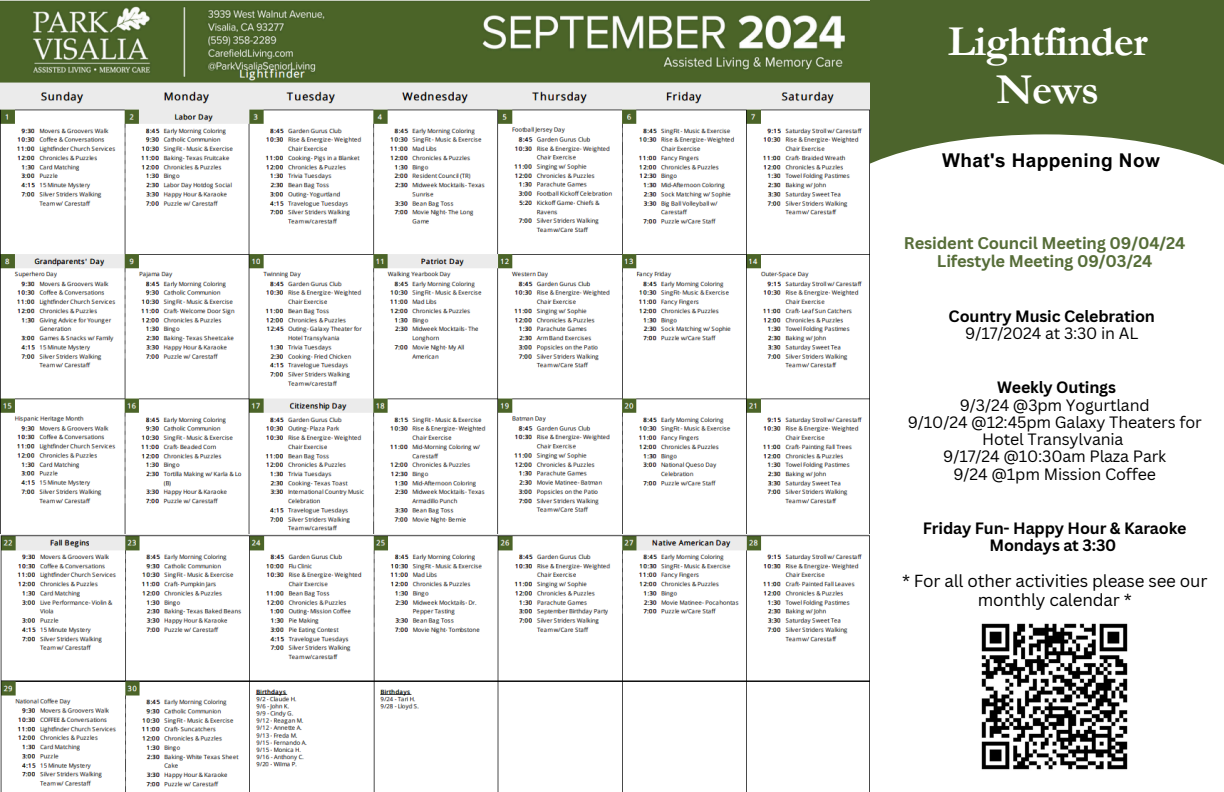
<style>
.page{position:relative;width:1224px;height:792px;background:#fff}
.page>*{position:absolute;margin:0;border:0;box-sizing:border-box;transform-origin:0 0}
.t1{font:700 43px "Garamond";letter-spacing:-.015em;color:#fff}
.t2{font:700 19px "Arial MT Pro";letter-spacing:.02em;color:#000}
.t3{font:17px/18.8px "Canva Sans";letter-spacing:-.01em;color:#000;text-align:center}
.t4{font:700 16.5px/18px "Canva Sans";letter-spacing:-.01em;color:#566d38;text-align:center}
.t5{font:16px/17.2px "Canva Sans";letter-spacing:-.01em;color:#000;text-align:center}
.t6{font:700 16px/17.2px "Canva Sans";letter-spacing:-.01em;color:#000;text-align:center}
</style>
<div class="page">
<div style="left:867px;top:0;width:357px;height:175px;background:#4c642c"></div>
<svg style="left:869px;top:134px;width:355px;height:150px"></svg>
<img style="left:981px;top:623px;width:147px;height:147px">
<img style="left:1px;top:0;width:868px;height:534px">
<img style="left:0;top:534px;width:869px;height:258px">
<h1 class="t1" style="left:948px;top:18px;width:202px">Lightfinder</h1>
<h1 class="t1" style="left:997px;top:66px;width:104px">News</h1>
<h2 class="t2" style="left:942px;top:153px;width:219px">What's Happening Now</h2>
<p class="t4" style="left:904px;top:234px;width:283px">Resident Council Meeting 09/04/24<br>Lifestyle Meeting 09/03/24</p>
<p class="t6" style="left:949px;top:307px;width:208px">Country Music Celebration</p>
<h3 class="t5" style="left:965px;top:324px;width:175px">9/17/2024 at 3:30 in AL</h3>
<p class="t6" style="left:997px;top:378px;width:120px">Weekly Outings</p>
<p class="t5" style="left:960px;top:396px;width:191px">9/3/24 @3pm Yogurtland</p>
<p class="t5" style="left:908px;top:413px;width:295px">9/10/24 @12:45pm Galaxy Theaters for<br>Hotel Transylvania</p>
<p class="t5" style="left:943px;top:447px;width:225px">9/17/24 @10:30am Plaza Park</p>
<p class="t5" style="left:954px;top:465px;width:204px">9/24 @1pm Mission Coffee</p>
<h3 class="t6" style="left:923px;top:519px;width:265px">Friday Fun- Happy Hour &amp; Karaoke<br>Mondays at 3:30</h3>
<p class="t3" style="left:902px;top:571px;width:307px">* For all other activities please see our monthly calendar *</p>
</div>
